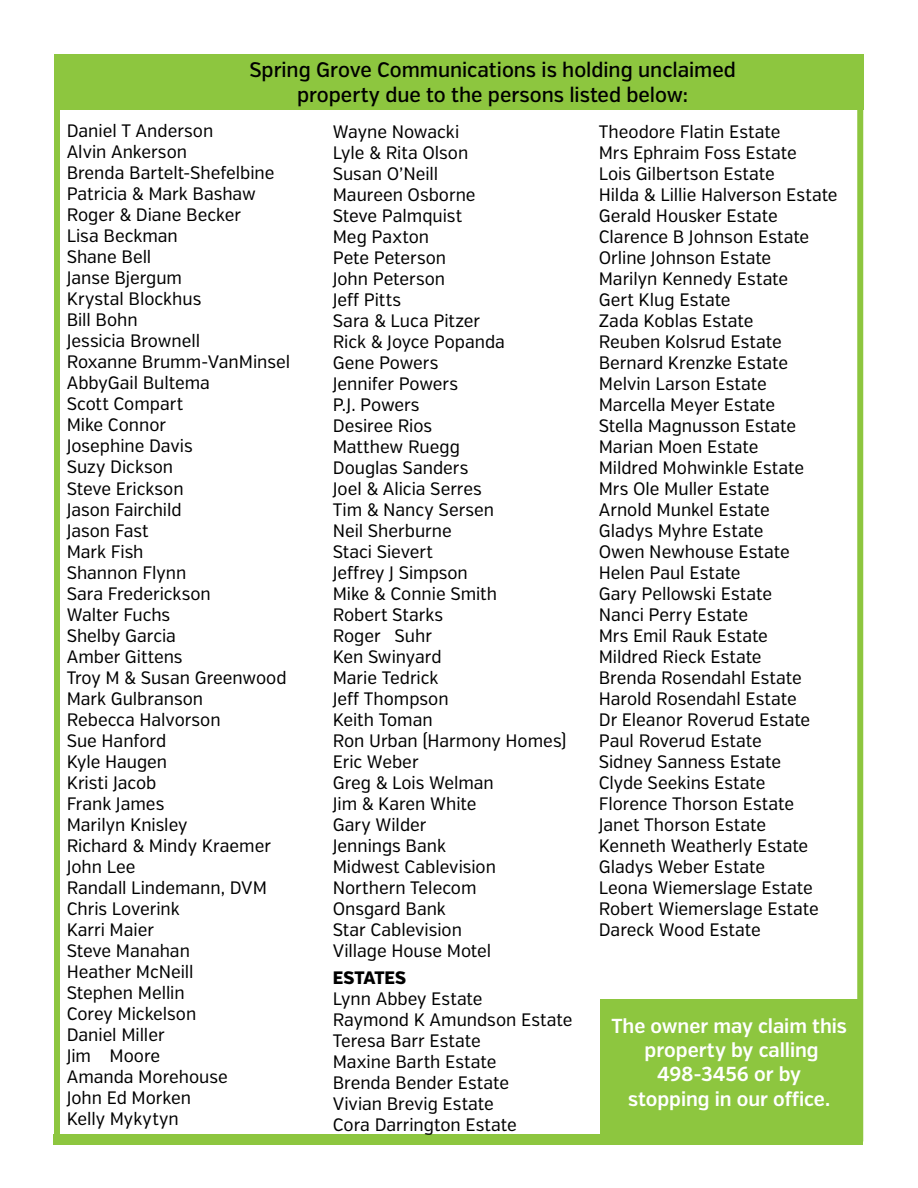
<style>
.page{position:relative;width:918px;height:1188px;background:#fff}
.page>*{position:absolute;margin:0;border:0;box-sizing:border-box;transform-origin:0 0}
.t1{font:500 21px/25.2px "Verb Cond";letter-spacing:-.005em;color:#000;text-align:center}
.t2{font:600 20.25px/24.3px "Verb Cond";color:#fff;text-align:center}
.t3{font:18px/21px "Verb Cond";color:#000}
.t4{font:800 18px "Verb Cond";color:#000}
</style>
<div class="page">
<div style="left:54px;top:54px;width:810px;height:55px;background:#8dc63f"></div>
<div style="left:53px;top:1135px;width:810px;height:10px;background:#8dc63f"></div>
<div style="left:600px;top:999px;width:258px;height:136px;background:#8dc63f"></div>
<div style="left:857px;top:104px;width:6px;height:1038px;background:#8dc63f"></div>
<div style="left:54px;top:104px;width:6px;height:1030px;background:#8dc63f"></div>
<p class="t1" style="left:249px;top:57px;width:488px">Spring Grove Communications is holding unclaimed property due to the persons listed below:</p>
<p class="t3" style="left:67px;top:121px;width:225px">Daniel T Anderson<br>Alvin Ankerson<br>Brenda Bartelt-Shefelbine<br>Patricia &amp; Mark Bashaw<br>Roger &amp; Diane Becker<br>Lisa Beckman<br>Shane Bell<br>Janse Bjergum<br>Krystal Blockhus<br>Bill Bohn<br>Jessicia Brownell<br>Roxanne Brumm-VanMinsel<br>AbbyGail Bultema<br>Scott Compart<br>Mike Connor<br>Josephine Davis<br>Suzy Dickson<br>Steve Erickson<br>Jason Fairchild<br>Jason Fast<br>Mark Fish<br>Shannon Flynn<br>Sara Frederickson<br>Walter Fuchs<br>Shelby Garcia<br>Amber Gittens<br>Troy M &amp; Susan Greenwood<br>Mark Gulbranson<br>Rebecca Halvorson<br>Sue Hanford<br>Kyle Haugen<br>Kristi Jacob<br>Frank James<br>Marilyn Knisley<br>Richard &amp; Mindy Kraemer<br>John Lee<br>Randall Lindemann, DVM<br>Chris Loverink<br>Karri Maier<br>Steve Manahan<br>Heather McNeill<br>Stephen Mellin<br>Corey Mickelson<br>Daniel Miller<br>Jim Moore<br>Amanda Morehouse<br>John Ed Morken<br>Kelly Mykytyn</p>
<p class="t3" style="left:333px;top:121px;width:235px">Wayne Nowacki<br>Lyle &amp; Rita Olson<br>Susan O’Neill<br>Maureen Osborne<br>Steve Palmquist<br>Meg Paxton<br>Pete Peterson<br>John Peterson<br>Jeff Pitts<br>Sara &amp; Luca Pitzer<br>Rick &amp; Joyce Popanda<br>Gene Powers<br>Jennifer Powers<br>P.J. Powers<br>Desiree Rios<br>Matthew Ruegg<br>Douglas Sanders<br>Joel &amp; Alicia Serres<br>Tim &amp; Nancy Sersen<br>Neil Sherburne<br>Staci Sievert<br>Jeffrey J Simpson<br>Mike &amp; Connie Smith<br>Robert Starks<br>Roger Suhr<br>Ken Swinyard<br>Marie Tedrick<br>Jeff Thompson<br>Keith Toman<br>Ron Urban (Harmony Homes)<br>Eric Weber<br>Greg &amp; Lois Welman<br>Jim &amp; Karen White<br>Gary Wilder<br>Jennings Bank<br>Midwest Cablevision<br>Northern Telecom<br>Onsgard Bank<br>Star Cablevision<br>Village House Motel</p>
<p class="t4" style="left:333px;top:967px;width:75px">ESTATES</p>
<p class="t3" style="left:333px;top:988px;width:241px">Lynn Abbey Estate<br>Raymond K Amundson Estate<br>Teresa Barr Estate<br>Maxine Barth Estate<br>Brenda Bender Estate<br>Vivian Brevig Estate<br>Cora Darrington Estate</p>
<p class="t3" style="left:599px;top:121px;width:240px">Theodore Flatin Estate<br>Mrs Ephraim Foss Estate<br>Lois Gilbertson Estate<br>Hilda &amp; Lillie Halverson Estate<br>Gerald Housker Estate<br>Clarence B Johnson Estate<br>Orline Johnson Estate<br>Marilyn Kennedy Estate<br>Gert Klug Estate<br>Zada Koblas Estate<br>Reuben Kolsrud Estate<br>Bernard Krenzke Estate<br>Melvin Larson Estate<br>Marcella Meyer Estate<br>Stella Magnusson Estate<br>Marian Moen Estate<br>Mildred Mohwinkle Estate<br>Mrs Ole Muller Estate<br>Arnold Munkel Estate<br>Gladys Myhre Estate<br>Owen Newhouse Estate<br>Helen Paul Estate<br>Gary Pellowski Estate<br>Nanci Perry Estate<br>Mrs Emil Rauk Estate<br>Mildred Rieck Estate<br>Brenda Rosendahl Estate<br>Harold Rosendahl Estate<br>Dr Eleanor Roverud Estate<br>Paul Roverud Estate<br>Sidney Sanness Estate<br>Clyde Seekins Estate<br>Florence Thorson Estate<br>Janet Thorson Estate<br>Kenneth Weatherly Estate<br>Gladys Weber Estate<br>Leona Wiemerslage Estate<br>Robert Wiemerslage Estate<br>Dareck Wood Estate</p>
<p class="t2" style="left:611px;top:1014px;width:237px">The owner may claim this property by calling<br>498-3456 or by<br>stopping in our office.</p>
</div>
